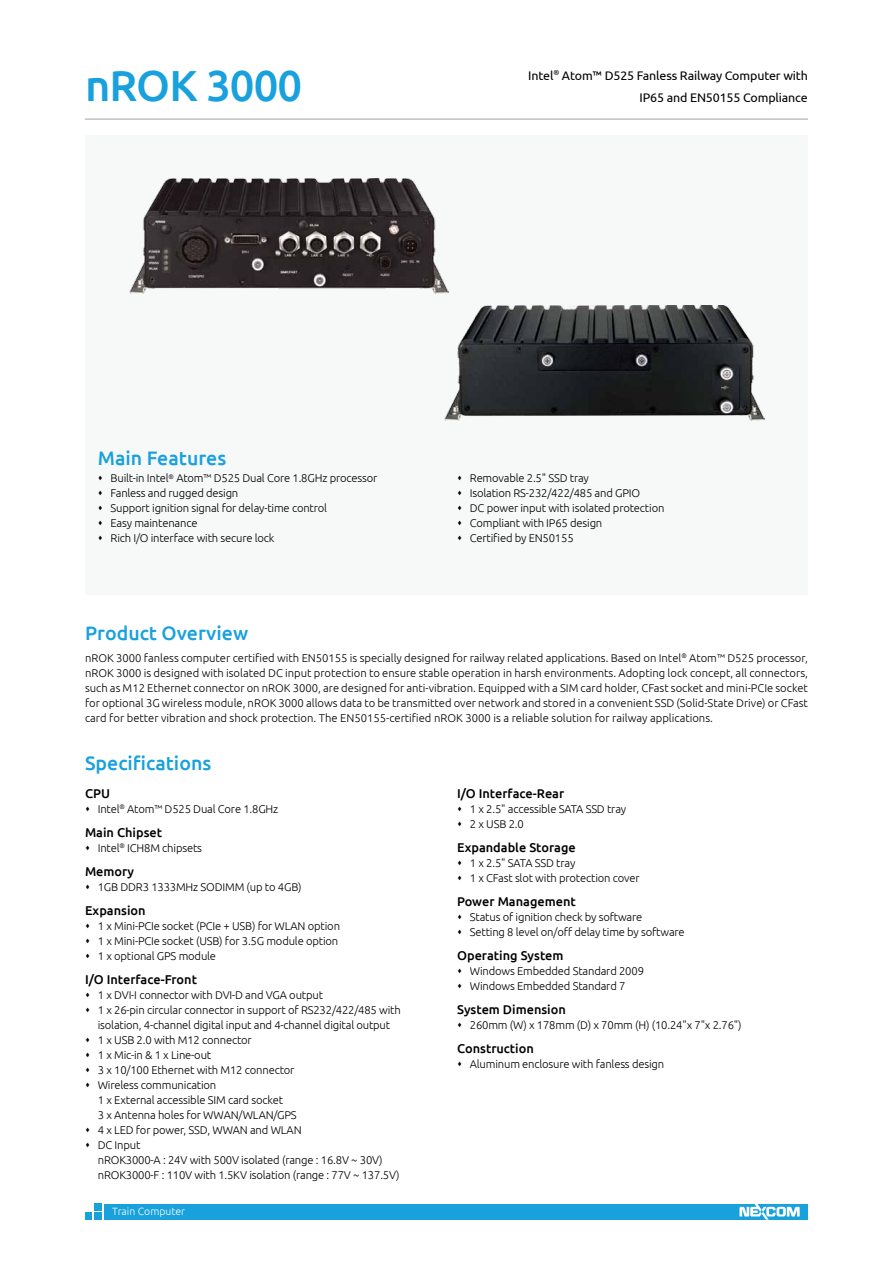
<style>
.page{position:relative;width:893px;height:1263px;background:#fff}
.page>*{position:absolute;margin:0;border:0;box-sizing:border-box;transform-origin:0 0}
.t1{font:500 43.5px "Ubuntu";letter-spacing:-.02em;color:#18a1dd}
.t2{font:500 19.5px "Ubuntu";color:#18a1dd}
.t3{font:500 12.75px "Ubuntu";color:#000}
.t4{font:12.45px/22.5px "Ubuntu";letter-spacing:-.01em;color:#000;text-align:right}
.t5{font:300 11.25px/15px "Ubuntu";letter-spacing:-.015em;color:#000}
.t6{font:300 10.5px "Ubuntu";color:#fff}
</style>
<div class="page">
<div style="left:85px;top:136px;width:723px;height:459px;background:#f7f8f8"></div>
<div style="left:104px;top:1204px;width:704px;height:15px;background:#18a1dd"></div>
<div style="left:94px;top:1203px;width:7px;height:7px;background:#18a1dd"></div>
<div style="left:94px;top:1213px;width:7px;height:7px;background:#18a1dd"></div>
<div style="left:85px;top:1213px;width:6px;height:7px;background:#18a1dd"></div>
<svg style="left:739px;top:1204px;width:61px;height:15px"></svg>
<hr style="left:85px;top:119px;width:723px;height:1px;background:#9fa0a0">
<img style="left:129px;top:178px;width:320px;height:115px">
<img style="left:444px;top:306px;width:320px;height:114px">
<h1 class="t1" style="left:85px;top:58px;width:219px">nROK 3000</h1>
<h2 class="t2" style="left:98px;top:446px;width:130px">Main Features</h2>
<p class="t4" style="left:528px;top:63px;width:281px">Intel<sup>®</sup> Atom™ D525 Fanless Railway Computer with<br>IP65 and EN50155 Compliance</p>
<p class="t5" style="left:111px;top:471px;width:268px">Built-in Intel<sup>®</sup> Atom™ D525 Dual Core 1.8GHz processor Fanless and rugged design<br>Support ignition signal for delay-time control<br>Easy maintenance<br>Rich I/O interface with secure lock</p>
<p class="t5" style="left:470px;top:470px;width:196px">Removable 2.5" SSD tray<br>Isolation RS-232/422/485 and GPIO<br>DC power input with isolated protection<br>Compliant with IP65 design<br>Certified by EN50155</p>
<h2 class="t2" style="left:85px;top:621px;width:165px">Product Overview</h2>
<p class="t5" style="left:85px;top:650px;width:724px;text-align:justify">nROK 3000 fanless computer certified with EN50155 is specially designed for railway related applications. Based on Intel<sup>®</sup> Atom™ D525 processor, nROK 3000 is designed with isolated DC input protection to ensure stable operation in harsh environments. Adopting lock concept, all connectors, such as M12 Ethernet connector on nROK 3000, are designed for anti-vibration. Equipped with a SIM card holder, CFast socket and mini-PCIe socket for optional 3G wireless module, nROK 3000 allows data to be transmitted over network and stored in a convenient SSD (Solid-State Drive) or CFast card for better vibration and shock protection. The EN50155-certified nROK 3000 is a reliable solution for railway applications.</p>
<h2 class="t2" style="left:85px;top:750px;width:128px">Specifications</h2>
<p class="t3" style="left:85px;top:785px;width:27px">CPU</p>
<p class="t5" style="left:98px;top:801px;width:182px">Intel<sup>®</sup> Atom™ D525 Dual Core 1.8GHz</p>
<p class="t3" style="left:85px;top:824px;width:79px">Main Chipset</p>
<p class="t5" style="left:98px;top:840px;width:106px">Intel<sup>®</sup> ICH8M chipsets</p>
<p class="t3" style="left:85px;top:863px;width:51px">Memory</p>
<p class="t5" style="left:98px;top:879px;width:205px">1GB DDR3 1333MHz SODIMM (up to 4GB)</p>
<p class="t3" style="left:85px;top:902px;width:62px">Expansion</p>
<p class="t5" style="left:98px;top:918px;width:244px">1 x Mini-PCIe socket (PCIe + USB) for WLAN option<br>1 x Mini-PCIe socket (USB) for 3.5G module option<br>1 x optional GPS module</p>
<p class="t3" style="left:85px;top:971px;width:113px">I/O Interface-Front</p>
<p class="t5" style="left:98px;top:987px;width:305px">1 x DVI-I connector with DVI-D and VGA output<br>1 x 26-pin circular connector in support of RS232/422/485 with isolation, 4-channel digital input and 4-channel digital output<br>1 x USB 2.0 with M12 connector<br>1 x Mic-in &amp; 1 x Line-out<br>3 x 10/100 Ethernet with M12 connector<br>Wireless communication<br>1 x External accessible SIM card socket<br>3 x Antenna holes for WWAN/WLAN/GPS<br>4 x LED for power, SSD, WWAN and WLAN<br>DC Input<br>nROK3000-A : 24V with 500V isolated (range : 16.8V ~ 30V) nROK3000-F : 110V with 1.5KV isolation (range : 77V ~ 137.5V)</p>
<p class="t6" style="left:112px;top:1204px;width:74px">Train Computer</p>
<p class="t3" style="left:457px;top:785px;width:109px">I/O Interface-Rear</p>
<p class="t5" style="left:470px;top:801px;width:158px">1 x 2.5" accessible SATA SSD tray<br>2 x USB 2.0</p>
<p class="t3" style="left:457px;top:839px;width:120px">Expandable Storage</p>
<p class="t5" style="left:470px;top:855px;width:171px">1 x 2.5" SATA SSD tray<br>1 x CFast slot with protection cover</p>
<p class="t3" style="left:457px;top:893px;width:120px">Power Management</p>
<p class="t5" style="left:470px;top:909px;width:216px">Status of ignition check by software<br>Setting 8 level on/off delay time by software</p>
<p class="t3" style="left:457px;top:947px;width:108px">Operating System</p>
<p class="t5" style="left:470px;top:963px;width:176px">Windows Embedded Standard 2009<br>Windows Embedded Standard 7</p>
<p class="t3" style="left:457px;top:1001px;width:110px">System Dimension</p>
<p class="t5" style="left:470px;top:1017px;width:273px">260mm (W) x 178mm (D) x 70mm (H) (10.24"x 7"x 2.76")</p>
<p class="t3" style="left:457px;top:1040px;width:78px">Construction</p>
<p class="t5" style="left:470px;top:1056px;width:196px">Aluminum enclosure with fanless design</p>
</div>
